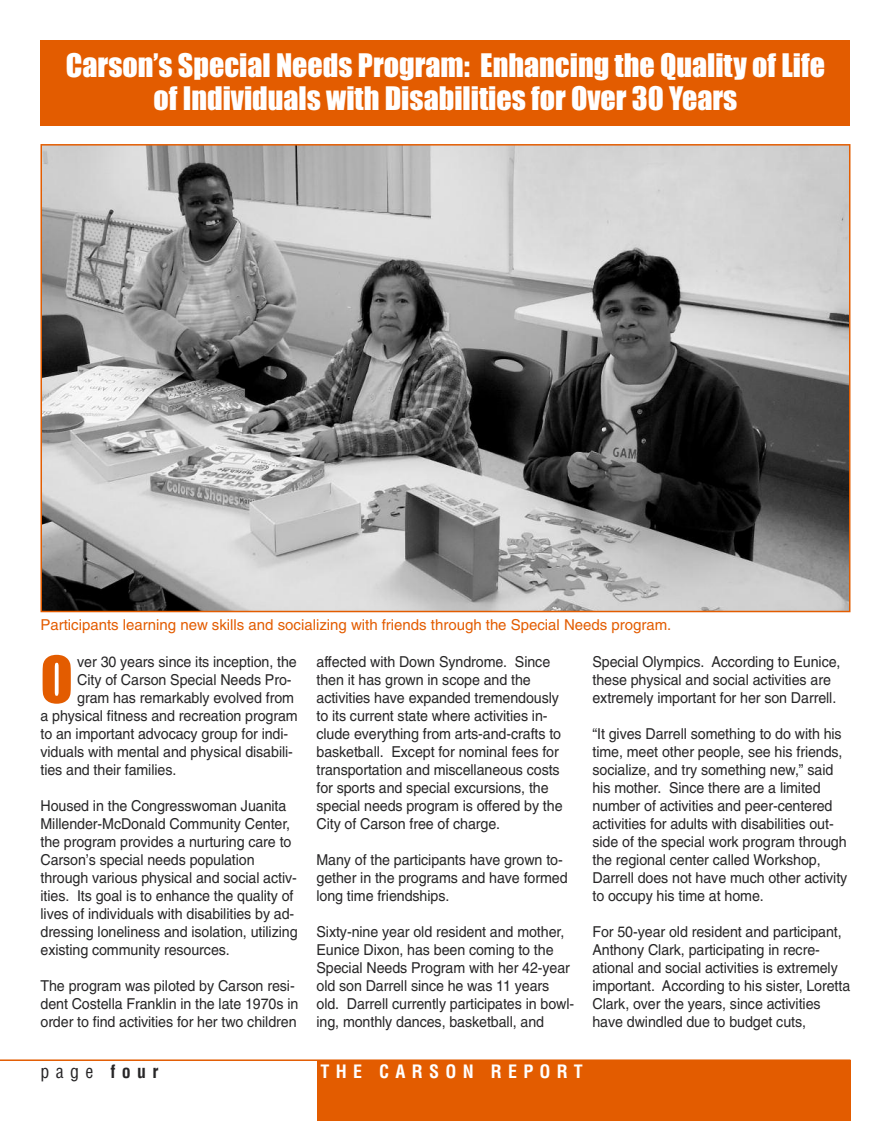
<style>
.page{position:relative;width:891px;height:1121px;background:#fff}
.page>*{position:absolute;margin:0;border:0;box-sizing:border-box;transform-origin:0 0}
.t1{font:59.4px "Impact";color:#e35c00}
.t2{font:30px/33px "Impact";color:#fff;text-align:center}
.t3{font:700 condensed 18px "Helvetica";letter-spacing:.35em;color:#fff}
.t4{font:condensed 18px "Helvetica";color:#272627}
.t5{font:15px/18px "Helvetica";letter-spacing:-.005em;color:#272627;scale:.95 1}
.t6{font:15px "Helvetica";color:#e35c00}
.s1{font-weight:700}
</style>
<div class="page">
<div style="left:317px;top:1060px;width:533px;height:60px;background:#e35c00"></div>
<hr style="left:0;top:1059px;width:850px;height:1px;background:#e35c00">
<div style="left:40px;top:40px;width:810px;height:86px;background:#e35c00"></div>
<img style="left:43px;top:147px;width:804px;height:462px">
<div style="left:40px;top:144px;width:810px;height:468px;border:2px solid #e35c00"></div>
<h2 class="t2" style="left:66px;top:50px;width:761px">Carson’s Special Needs Program: Enhancing the Quality of Life of Individuals with Disabilities for Over 30 Years</h2>
<p class="t6" style="left:41px;top:618px;width:632px">Participants learning new skills and socializing with friends through the Special Needs program.</p>
<h1 class="t1" style="left:40px;top:647px;width:34px">O</h1>
<p class="t5" style="left:77px;top:654px;width:233px">ver 30 years since its inception, the</p>
<p class="t5" style="left:316px;top:654px;width:261px">affected with Down Syndrome. Since then it has grown in scope and the activities have expanded tremendously to its current state where activities in&shy;clude everything from arts-and-crafts to basketball. Except for nominal fees for transportation and miscellaneous costs for sports and special excursions, the special needs program is offered by the City of Carson free of charge.</p>
<p class="t5" style="left:316px;top:852px;width:266px">Many of the participants have grown to&shy;gether in the programs and have formed long time friendships.</p>
<p class="t5" style="left:316px;top:924px;width:273px">Sixty-nine year old resident and mother, Eunice Dixon, has been coming to the Special Needs Program with her 42-year old son Darrell since he was 11 years old. Darrell currently participates in bowl&shy;ing, monthly dances, basketball, and</p>
<p class="t5" style="left:592px;top:654px;width:263px">Special Olympics. According to Eunice, these physical and social activities are extremely important for her son Darrell.</p>
<p class="t5" style="left:592px;top:726px;width:270px">“It gives Darrell something to do with his time, meet other people, see his friends, socialize, and try something new,” said his mother. Since there are a limited number of activities and peer-centered activities for adults with disabilities out&shy;side of the special work program through the regional center called Workshop, Darrell does not have much other activity to occupy his time at home.</p>
<p class="t5" style="left:592px;top:924px;width:273px">For 50-year old resident and participant, Anthony Clark, participating in recre&shy;ational and social activities is extremely important. According to his sister, Loretta Clark, over the years, since activities have dwindled due to budget cuts,</p>
<p class="t5" style="left:77px;top:672px;width:227px">City of Carson Special Needs Pro-</p>
<p class="t5" style="left:77px;top:690px;width:230px">gram has remarkably evolved from</p>
<p class="t5" style="left:40px;top:708px;width:272px">a physical fitness and recreation program</p>
<p class="t5" style="left:40px;top:726px;width:262px">to an important advocacy group for indi-</p>
<p class="t5" style="left:41px;top:744px;width:267px">viduals with mental and physical disabili-</p>
<p class="t5" style="left:41px;top:762px;width:145px">ties and their families.</p>
<p class="t5" style="left:41px;top:798px;width:272px">Housed in the Congresswoman Juanita Millender-McDonald Community Center, the program provides a nurturing care to Carson’s special needs population through various physical and social activ&shy;ities. Its goal is to enhance the quality of lives of individuals with disabilities by ad&shy;dressing loneliness and isolation, utilizing existing community resources.</p>
<p class="t5" style="left:41px;top:978px;width:273px">The program was piloted by Carson resi&shy;dent Costella Franklin in the late 1970s in order to find activities for her two children</p>
<p class="t4" style="left:40px;top:1061px;width:119px">page <span class="s1">four</span></p>
<p class="t3" style="left:321px;top:1061px;width:264px">THE CARSON REPORT</p>
</div>
